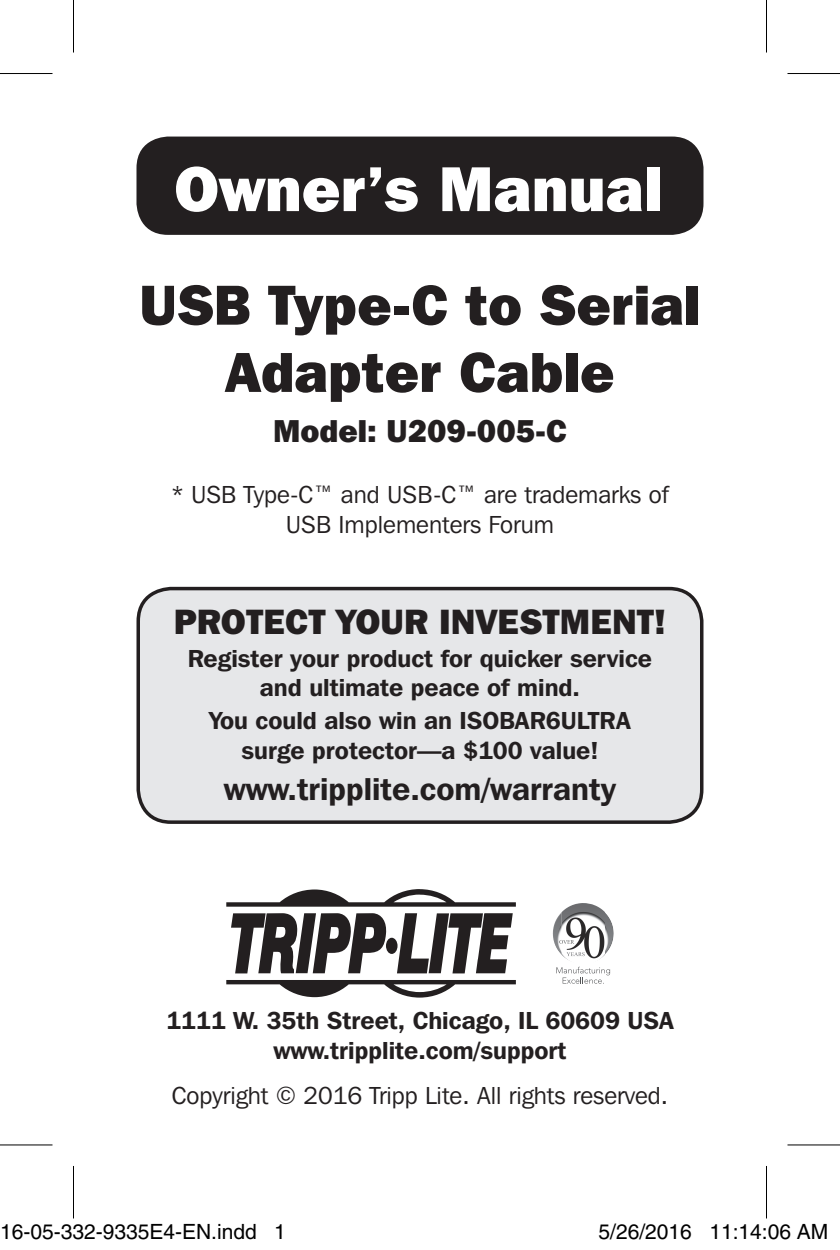
<style>
.page{position:relative;width:840px;height:1250px;background:#fff}
.page>*{position:absolute;margin:0;border:0;box-sizing:border-box;transform-origin:0 0}
.t1{font:800 63px "Franklin Gothic IT Cby BT";color:#fff}
.t2{font:800 56px/67.2px "Franklin Gothic IT Cby BT";color:#231f20;text-align:center}
.t3{font:800 35px "Franklin Gothic IT Cby BT";color:#231f20}
.t4{font:600 31.5px "Franklin Gothic IT Cby BT";color:#231f20}
.t5{font:800 31.5px "Franklin Gothic IT Cby BT";color:#231f20}
.t6{font:600 28px "Franklin Gothic IT Cby BT";color:#231f20}
.t7{font:600 24.5px/29.4px "Franklin Gothic IT Cby BT";color:#231f20;text-align:center}
.t8{font:24.5px/29.4px "Franklin Gothic IT Cby BT";color:#231f20;text-align:center}
.t9{font:21px "Helvetica";color:#000}
</style>
<div class="page">
<div style="left:136px;top:136px;width:568px;height:99px;background:#231f20;border-radius:32px"></div>
<div style="left:386px;top:937px;width:12px;height:17px;background:#231f20;border-radius:50%"></div>
<svg style="left:231px;top:913px;width:156px;height:60px"></svg>
<svg style="left:397px;top:913px;width:116px;height:60px"></svg>
<svg style="left:226px;top:889px;width:290px;height:17px"></svg>
<svg style="left:226px;top:980px;width:290px;height:17px"></svg>
<img style="left:561px;top:903px;width:21px;height:56px">
<img style="left:553px;top:913px;width:8px;height:37px">
<img style="left:605px;top:916px;width:9px;height:38px">
<svg style="left:556px;top:966px;width:54px;height:17px"></svg>
<svg style="left:559px;top:940px;width:15px;height:4px"></svg>
<div style="left:138px;top:588px;width:564px;height:234px;background:#e6e7e9;border-radius:33px"></div>
<div style="left:137px;top:587px;width:567px;height:237px;border:4px solid #231f20;border-radius:33px"></div>
<svg style="left:0;top:1145px;width:52px;height:1px"></svg>
<svg style="left:788px;top:1145px;width:52px;height:1px"></svg>
<hr style="left:0;top:73px;width:52px;height:1px;background:#000">
<hr style="left:788px;top:73px;width:52px;height:1px;background:#000">
<hr style="left:0;top:1144px;width:52px;height:1px;background:#000">
<hr style="left:788px;top:1144px;width:52px;height:1px;background:#000">
<hr style="left:73px;top:0;width:1px;height:52px;background:#000">
<hr style="left:73px;top:1166px;width:1px;height:52px;background:#000">
<hr style="left:766px;top:0;width:1px;height:52px;background:#000">
<hr style="left:766px;top:1166px;width:1px;height:52px;background:#000">
<div style="left:32px;top:1225px;width:8px;height:13px;border:1px solid #fff;border-radius:50%"></div>
<div style="left:30px;top:1224px;width:12px;height:16px;border:1px solid #fff;border-radius:50%"></div>
<div style="left:659px;top:1225px;width:8px;height:13px;border:1px solid #fff;border-radius:50%"></div>
<div style="left:657px;top:1224px;width:11px;height:16px;border:1px solid #fff;border-radius:50%"></div>
<div style="left:770px;top:1225px;width:7px;height:13px;border:1px solid #fff;border-radius:50%"></div>
<div style="left:768px;top:1224px;width:11px;height:16px;border:1px solid #fff;border-radius:50%"></div>
<p class="t1" style="left:174px;top:149px;width:490px">Owner’s Manual</p>
<p class="t2" style="left:139px;top:270px;width:563px">USB Type-C to Serial<br>Adapter Cable</p>
<p class="t5" style="left:273px;top:411px;width:295px">Model: U209-005-C</p>
<p class="t8" style="left:171px;top:479px;width:499px">* USB Type-C™ and USB-C™ are trademarks of<br>USB Implementers Forum</p>
<p class="t3" style="left:174px;top:599px;width:494px">PROTECT YOUR INVESTMENT!</p>
<p class="t7" style="left:188px;top:643px;width:466px">Register your product for quicker service and ultimate peace of mind.</p>
<p class="t7" style="left:209px;top:705px;width:423px">You could also win an ISOBAR6ULTRA surge protector—a $100 value!</p>
<p class="t4" style="left:224px;top:769px;width:394px">www.tripplite.com/warranty</p>
<p class="t7" style="left:166px;top:1005px;width:509px">1111 W. 35th Street, Chicago, IL 60609 USA www.tripplite.com/support</p>
<p class="t8" style="left:172px;top:1080px;width:498px">Copyright © 2016 Tripp Lite. All rights reserved.</p>
<p class="t6" style="left:413px;top:1082px;width:19px">1</p>
<p class="t9" style="left:0;top:1219px;width:287px">16-05-332-9335E4-EN.indd 1</p>
<p class="t9" style="left:598px;top:1219px;width:231px">5/26/2016 11:14:06 AM</p>
</div>
